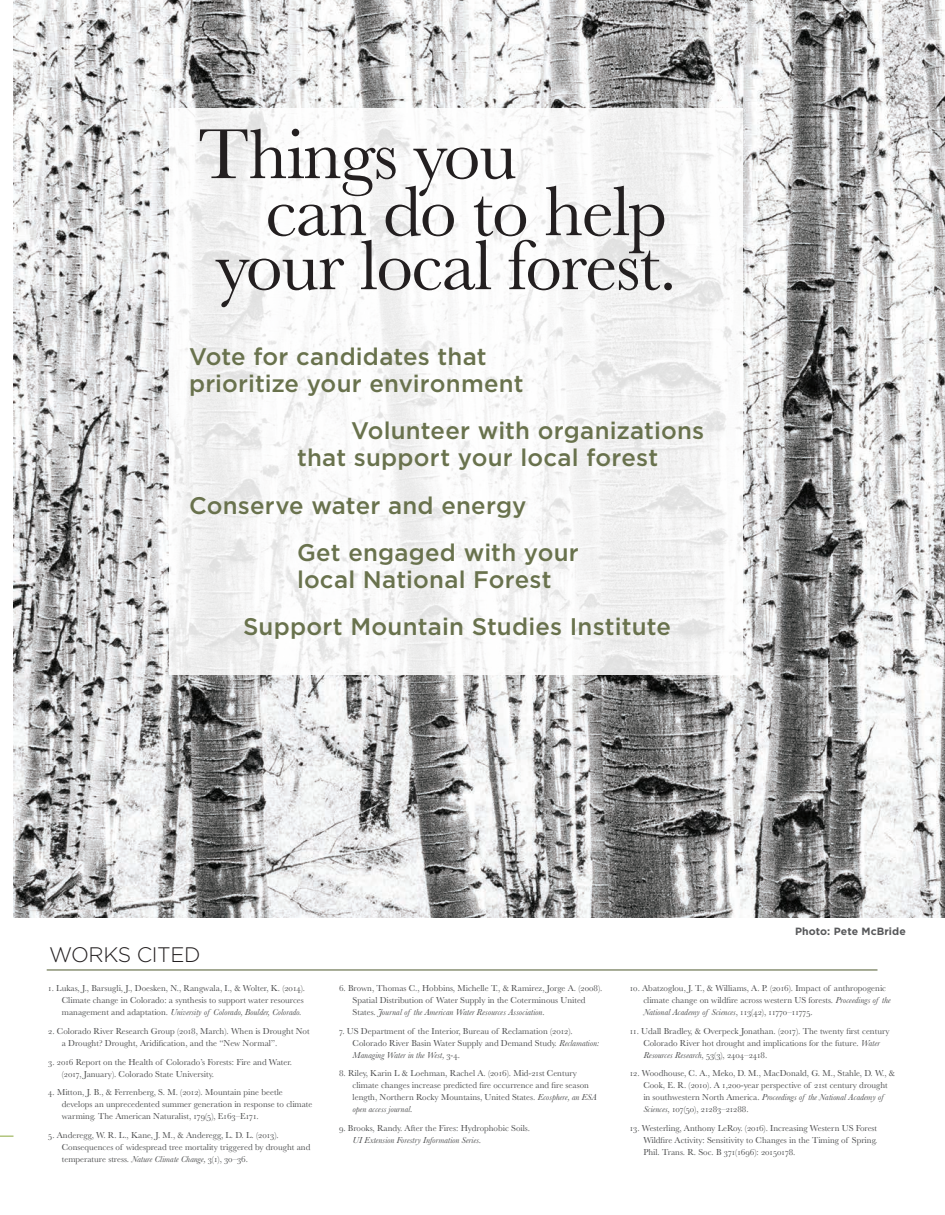
<style>
.page{position:relative;width:945px;height:1215px;background:#fff}
.page>*{position:absolute;margin:0;border:0;box-sizing:border-box;transform-origin:0 0}
.large_text_for_infog{font:73.5px "Baskerville MT Std";letter-spacing:-.02em;color:#231f20}
.Subheading{font:500 24px/27px "Gotham";letter-spacing:.01em;color:#69724d}
.t1{font:300 21px "Gotham";letter-spacing:-.015em;color:#231f20}
.large_text_for_infog-2{font:700 10.5px "Gotham";letter-spacing:.01em;color:#57585a}
.Works_Cited{font:9px/12px "Baskerville MT Std";color:#4b4c4d}
.s1{font-style:italic}
</style>
<div class="page">
<svg style="left:0;top:1136px;width:14px;height:1px"></svg>
<img style="left:14px;top:0;width:931px;height:918px">
<svg style="left:169px;top:108px;width:573px;height:567px"></svg>
<hr style="left:47px;top:970px;width:830px;height:1px;background:#4f592e">
<p class="large_text_for_infog" style="left:198px;top:112px;width:321px">Things you</p>
<p class="large_text_for_infog" style="left:266px;top:169px;width:397px">can do to help</p>
<p class="large_text_for_infog" style="left:216px;top:223px;width:463px">your local forest.</p>
<p class="Subheading" style="left:189px;top:343px;width:336px">Vote for candidates that prioritize your environment</p>
<p class="Subheading" style="left:297px;top:417px;width:409px;text-indent:54px">Volunteer with organizations that support your local forest</p>
<p class="Subheading" style="left:189px;top:491px;width:339px">Conserve water and energy</p>
<p class="Subheading" style="left:297px;top:538px;width:283px">Get engaged with your local National Forest</p>
<p class="Subheading" style="left:243px;top:613px;width:430px">Support Mountain Studies Institute</p>
<p class="t1" style="left:49px;top:943px;width:153px">WORKS CITED</p>
<p class="large_text_for_infog-2" style="left:795px;top:925px;width:112px">Photo: Pete McBride</p>
<p class="Works_Cited" style="left:62px;top:982px;width:245px;text-indent:-14px">1. Lukas, J., Barsugli, J., Doesken, N., Rangwala, I., &amp; Wolter, K. (2014).<br>Climate change in Colorado: a synthesis to support water resources management and adaptation. <span class="s1">University of Colorado, Boulder, Colorado.</span></p>
<p class="Works_Cited" style="left:62px;top:1025px;width:249px;text-indent:-14px">2. Colorado River Research Group (2018, March). When is Drought Not a Drought? Drought, Aridification, and the “New Normal”.</p>
<p class="Works_Cited" style="left:62px;top:1056px;width:232px;text-indent:-14px">3. 2016 Report on the Health of Colorado’s Forests: Fire and Water. (2017, January). Colorado State University.</p>
<p class="Works_Cited" style="left:62px;top:1086px;width:252px;text-indent:-14px">4. Mitton, J. B., &amp; Ferrenberg, S. M. (2012). Mountain pine beetle develops an unprecedented summer generation in response to climate warming. The American Naturalist, 179(5), E163–E171.</p>
<p class="Works_Cited" style="left:62px;top:1129px;width:250px;text-indent:-14px">5. Anderegg, W. R. L., Kane, J. M., &amp; Anderegg, L. D. L. (2013).<br>Consequences of widespread tree mortality triggered by drought and temperature stress. <span class="s1">Nature Climate Change,</span> 3(1), 30–36.</p>
<p class="Works_Cited" style="left:353px;top:982px;width:251px;text-indent:-14px">6. Brown, Thomas C., Hobbins, Michelle T., &amp; Ramirez, Jorge A. (2008).<br>Spatial Distribution of Water Supply in the Coterminous United<br>States. <span class="s1">Journal of the American Water Resources Association.</span></p>
<p class="Works_Cited" style="left:353px;top:1025px;width:248px;text-indent:-14px">7. US Department of the Interior, Bureau of Reclamation (2012).<br>Colorado River Basin Water Supply and Demand Study. <span class="s1">Reclamation:<br>Managing Water in the West,</span> 3-4.</p>
<p class="Works_Cited" style="left:353px;top:1068px;width:245px;text-indent:-14px">8. Riley, Karin L &amp; Loehman, Rachel A. (2016). Mid-21st Century climate changes increase predicted fire occurrence and fire season length, Northern Rocky Mountains, United States. <span class="s1">Ecosphere, an ESA open access journal.</span></p>
<p class="Works_Cited" style="left:353px;top:1122px;width:179px;text-indent:-14px">9. Brooks, Randy. After the Fires: Hydrophobic Soils.<br><span class="s1">UI Extension Forestry Information Series</span>.</p>
<p class="Works_Cited" style="left:643px;top:982px;width:249px;text-indent:-14px">10. Abatzoglou, J. T., &amp; Williams, A. P. (2016). Impact of anthropogenic climate change on wildfire across western US forests. <span class="s1">Proceedings of the<br>National Academy of Sciences</span>, 113(42), 11770–11775.</p>
<p class="Works_Cited" style="left:643px;top:1025px;width:248px;text-indent:-14px">11. Udall Bradley, &amp; Overpeck Jonathan. (2017). The twenty first century<br>Colorado River hot drought and implications for the future. <span class="s1">Water<br>Resources Research</span>, 53(3), 2404–2418.</p>
<p class="Works_Cited" style="left:643px;top:1068px;width:253px;text-indent:-14px">12. Woodhouse, C. A., Meko, D. M., MacDonald, G. M., Stahle, D. W., &amp; Cook, E. R. (2010). A 1,200-year perspective of 21st century drought in southwestern North America. <span class="s1">Proceedings of the National Academy of Sciences</span>, 107(50), 21283–21288.</p>
<p class="Works_Cited" style="left:643px;top:1122px;width:236px;text-align:justify;text-indent:-14px">13. Westerling, Anthony LeRoy. (2016). Increasing Western US Forest Wildfire Activity: Sensitivity to Changes in the Timing of Spring.<br>Phil. Trans. R. Soc. B 371(1696): 20150178.</p>
</div>
